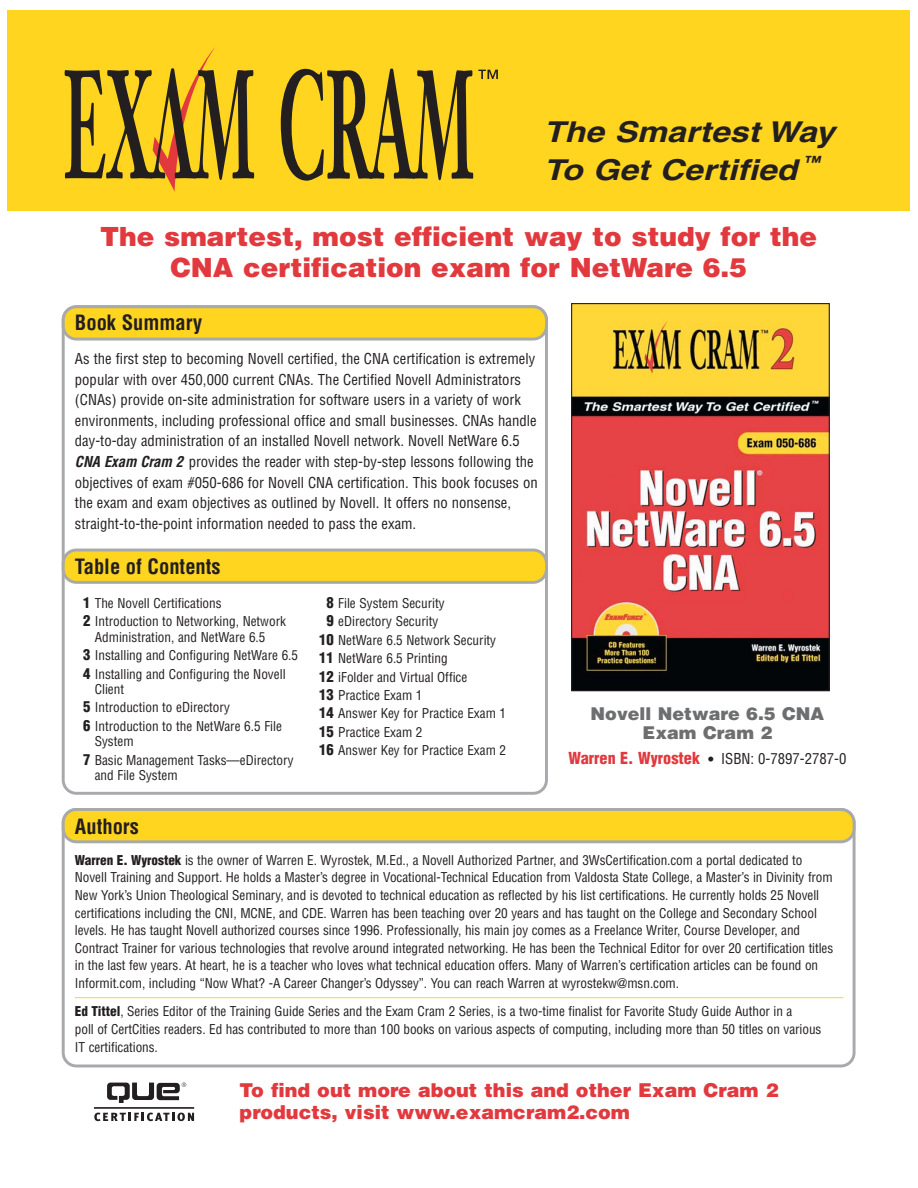
<style>
.page{position:relative;width:918px;height:1188px;background:#fff}
.page>*{position:absolute;margin:0;border:0;box-sizing:border-box;transform-origin:0 0}
.t1{font:italic 700 28.8px/38.5px "Helvetica";color:#231f20;scale:1.18 1}
.t2{font:900 26.4px/30.9px "Helvetica";color:#e1393e;text-align:center}
.t3{font:700 condensed 20.55px "Helvetica";color:#231f20}
.t4{font:900 19.05px/22px "Helvetica";color:#e1393e}
.t5{font:900 17.7px/19px "Helvetica";color:#6d6e70;text-align:center}
.t6{font:condensed 14.7px/20.5px "Helvetica";color:#231f20}
.t7{font:condensed 13.2px/17.7px "Helvetica";letter-spacing:-.005em;color:#231f20}
.s1{font-weight:700;font-style:italic}
.s2{font-weight:900;font-size:14.7px}
.s3{font-weight:900;font-size:16.2px;color:#e1393e}
.s4{font-weight:900;font-size:13.2px}
.s5{font-weight:900}
</style>
<div class="page">
<div style="left:7px;top:11px;width:903px;height:200px;background:#ffd51f"></div>
<svg style="left:65px;top:47px;width:189px;height:145px"></svg>
<svg style="left:281px;top:69px;width:217px;height:112px"></svg>
<svg style="left:62px;top:341px;width:486px;height:454px"></svg>
<svg style="left:62px;top:843px;width:794px;height:224px"></svg>
<svg style="left:62px;top:305px;width:486px;height:36px;background:#efce3c"></svg>
<svg style="left:62px;top:549px;width:486px;height:35px;background:#f0ce38"></svg>
<svg style="left:62px;top:808px;width:794px;height:35px;background:#f0cd37"></svg>
<hr style="left:75px;top:997px;width:768px;height:1px;background:#ffd51f">
<img style="left:573px;top:305px;width:255px;height:384px">
<div style="left:571px;top:303px;width:259px;height:388px;border:1px solid #231f20"></div>
<hr style="left:94px;top:1107px;width:100px;height:2px;background:#231f20">
<svg style="left:107px;top:1082px;width:79px;height:21px"></svg>
<svg style="left:94px;top:1113px;width:100px;height:8px"></svg>
<h1 class="t1" style="left:544px;top:115px;width:248px">The Smartest Way<br>To Get Certified <sup>™</sup></h1>
<h2 class="t2" style="left:100px;top:224px;width:718px">The smartest, most efficient way to study for the<br>CNA certification exam for NetWare 6.5</h2>
<h3 class="t3" style="left:75px;top:315px;width:129px">Book Summary</h3>
<p class="t6" style="left:75px;top:350px;width:464px">As the first step to becoming Novell certified, the CNA certification is extremely popular with over 450,000 current CNAs. The Certified Novell Administrators (CNAs) provide on-site administration for software users in a variety of work environments, including professional office and small businesses. CNAs handle day-to-day administration of an installed Novell network. Novell NetWare 6.5<br><span class="s1">CNA Exam Cram 2</span> provides the reader with step-by-step lessons following the objectives of exam #050-686 for Novell CNA certification. This book focuses on the exam and exam objectives as outlined by Novell. It offers no nonsense, straight-to-the-point information needed to pass the exam.</p>
<h3 class="t3" style="left:75px;top:559px;width:147px">Table of Contents</h3>
<p class="t7" style="left:83px;top:595px;width:204px;line-height:18.3px"><span class="s2">1</span> The Novell Certifications<br><span class="s2">2</span> Introduction to Networking, Network</p>
<p class="t7" style="left:83px;top:629px;width:217px;line-height:18.3px;text-indent:12px">Administration, and NetWare 6.5<br><span class="s2">3</span> Installing and Configuring NetWare 6.5<br><span class="s2">4</span> Installing and Configuring the Novell</p>
<p class="t7" style="left:83px;top:681px;width:200px;line-height:18.3px;text-indent:12px">Client<br><span class="s2">5</span> Introduction to eDirectory<br><span class="s2">6</span> Introduction to the NetWare 6.5 File</p>
<p class="t7" style="left:83px;top:733px;width:212px;line-height:18.3px;text-indent:12px">System<br><span class="s2">7</span> Basic Management Tasks—eDirectory</p>
<p class="t7" style="left:95px;top:768px;width:84px">and File System</p>
<p class="t7" style="left:326px;top:596px;width:120px"><span class="s2">8</span> File System Security</p>
<p class="t7" style="left:326px;top:614px;width:113px"><span class="s2">9</span> eDirectory Security</p>
<p class="t7" style="left:319px;top:632px;width:178px"><span class="s2">10</span> NetWare 6.5 Network Security</p>
<p class="t7" style="left:319px;top:651px;width:130px"><span class="s2">11</span> NetWare 6.5 Printing</p>
<p class="t7" style="left:319px;top:669px;width:150px"><span class="s2">12</span> iFolder and Virtual Office</p>
<p class="t7" style="left:319px;top:687px;width:105px"><span class="s2">13</span> Practice Exam 1</p>
<p class="t7" style="left:319px;top:706px;width:189px"><span class="s2">14</span> Answer Key for Practice Exam 1</p>
<p class="t7" style="left:319px;top:724px;width:105px"><span class="s2">15</span> Practice Exam 2</p>
<p class="t7" style="left:319px;top:743px;width:189px"><span class="s2">16</span> Answer Key for Practice Exam 2</p>
<h3 class="t5" style="left:591px;top:706px;width:235px">Novell Netware 6.5 CNA<br>Exam Cram 2</h3>
<p class="t6" style="left:568px;top:750px;width:279px"><span class="s3">Warren E. Wyrostek</span> <span class="s4">•</span> ISBN: 0-7897-2787-0</p>
<h3 class="t3" style="left:75px;top:818px;width:66px">Authors</h3>
<p class="t7" style="left:75px;top:852px;width:760px"><span class="s5">Warren E. Wyrostek</span> is the owner of Warren E. Wyrostek, M.Ed., a Novell Authorized Partner, and 3WsCertification.com a portal dedicated to Novell Training and Support. He holds a Master’s degree in Vocational-Technical Education from Valdosta State College, a Master’s in Divinity from New York’s Union Theological Seminary, and is devoted to technical education as reflected by his list certifications. He currently holds 25 Novell certifications including the CNI, MCNE, and CDE. Warren has been teaching over 20 years and has taught on the College and Secondary School levels. He has taught Novell authorized courses since 1996. Professionally, his main joy comes as a Freelance Writer, Course Developer, and Contract Trainer for various technologies that revolve around integrated networking. He has been the Technical Editor for over 20 certification titles in the last few years. At heart, he is a teacher who loves what technical education offers. Many of Warren’s certification articles can be found on Informit.com, including “Now What? -A Career Changer’s Odyssey”. You can reach Warren at wyrostekw@msn.com.</p>
<p class="t7" style="left:75px;top:1004px;width:748px"><span class="s5">Ed Tittel</span>, Series Editor of the Training Guide Series and the Exam Cram 2 Series, is a two-time finalist for Favorite Study Guide Author in a<br>poll of CertCities readers. Ed has contributed to more than 100 books on various aspects of computing, including more than 50 titles on various<br>IT certifications.</p>
<h3 class="t4" style="left:240px;top:1081px;width:540px">To find out more about this and other Exam Cram 2 products, visit www.examcram2.com</h3>
</div>
